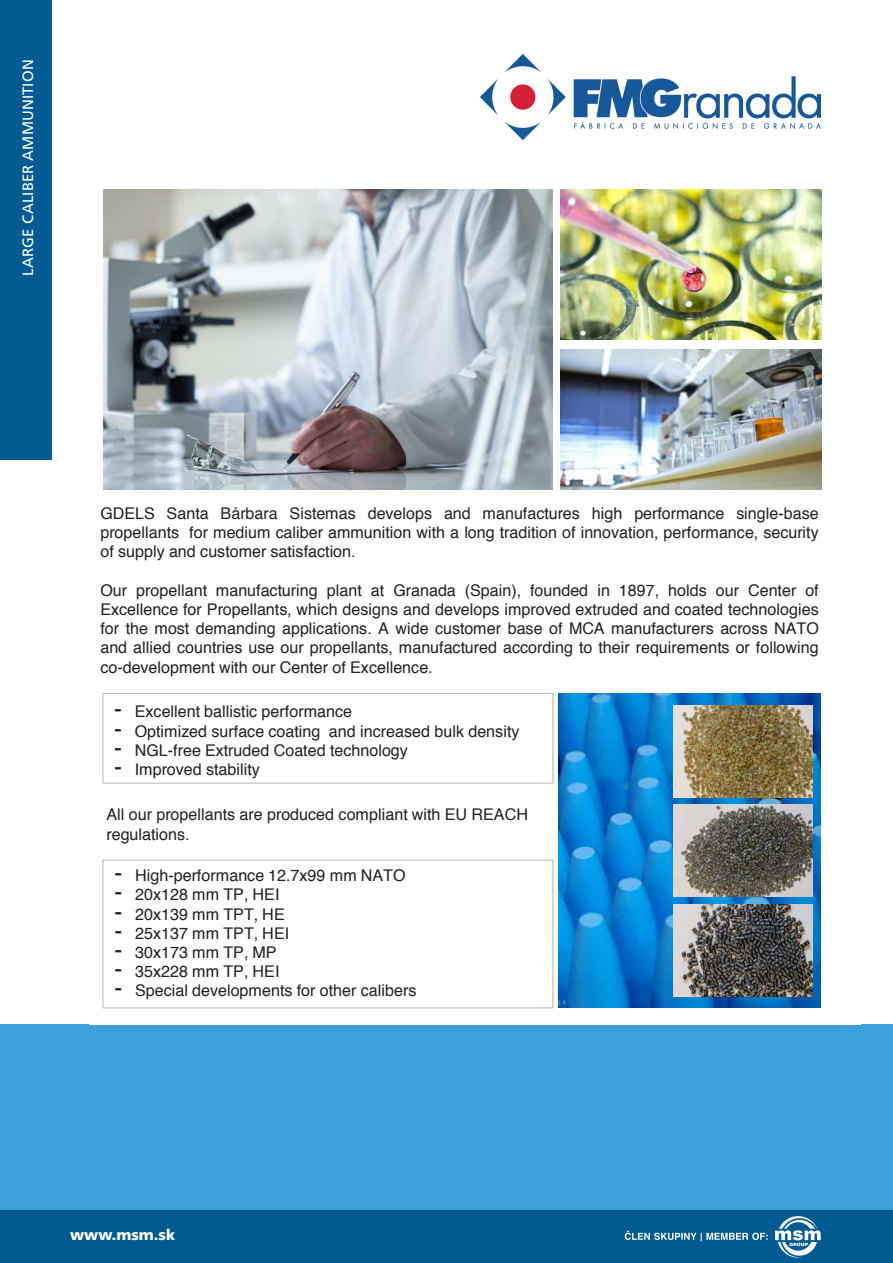
<style>
.page{position:relative;width:893px;height:1263px;background:#fff}
.page>*{position:absolute;margin:0;border:0;box-sizing:border-box;transform-origin:0 0}
.t1{font:16.05px/19.2px "Helvetica";color:#231f20;text-align:justify}
.t2{font:15px "Frutiger LT Com";letter-spacing:.01em;color:#fff}
.t3{font:900 15px "Frutiger LT Com";color:#fff}
.s1{font-size:24px}
</style>
<div class="page">
<div style="left:0;top:0;width:51px;height:459px;background:#015a92"></div>
<div style="left:0;top:1025px;width:893px;height:238px;background:#3ca1d7"></div>
<div style="left:0;top:1210px;width:893px;height:53px;background:#015a92"></div>
<svg style="left:625px;top:1231px;width:143px;height:10px"></svg>
<svg style="left:775px;top:1216px;width:46px;height:42px"></svg>
<img style="left:558px;top:694px;width:263px;height:314px">
<img style="left:674px;top:705px;width:138px;height:92px">
<img style="left:674px;top:805px;width:138px;height:92px">
<img style="left:674px;top:904px;width:138px;height:92px">
<svg style="left:102px;top:693px;width:452px;height:91px"></svg>
<svg style="left:102px;top:860px;width:452px;height:148px"></svg>
<img style="left:561px;top:190px;width:260px;height:149px">
<img style="left:561px;top:349px;width:260px;height:140px">
<img style="left:103px;top:189px;width:450px;height:300px">
<img style="left:481px;top:54px;width:340px;height:85px">
<p class="t2" style="left:19px;top:276px;width:218px;rotate:-90deg">LARGE CALIBER AMMUNITION</p>
<p class="t1" style="left:100px;top:504px;width:720px">GDELS Santa Bárbara Sistemas develops and manufactures high performance single-base propellants for medium caliber ammunition with a long tradition of innovation, performance, security of supply and customer satisfaction.</p>
<p class="t1" style="left:100px;top:581px;width:720px">Our propellant manufacturing plant at Granada (Spain), founded in 1897, holds our Center of Excellence for Propellants, which designs and develops improved extruded and coated technologies for the most demanding applications. A wide customer base of MCA manufacturers across NATO and allied countries use our propellants, manufactured according to their requirements or following co-development with our Center of Excellence.</p>
<p class="t1" style="left:114px;top:703px;width:240px"><span class="s1">-</span> Excellent ballistic performance</p>
<p class="t1" style="left:114px;top:722px;width:407px"><span class="s1">-</span> Optimized surface coating and increased bulk density</p>
<p class="t1" style="left:114px;top:741px;width:295px"><span class="s1">-</span> NGL-free Extruded Coated technology</p>
<p class="t1" style="left:114px;top:760px;width:147px"><span class="s1">-</span> Improved stability</p>
<p class="t1" style="left:106px;top:806px;width:423px">All our propellants are produced compliant with EU REACH regulations.</p>
<p class="t1" style="left:114px;top:866px;width:293px"><span class="s1">-</span> High-performance 12.7x99 mm NATO</p>
<p class="t1" style="left:114px;top:886px;width:167px"><span class="s1">-</span> 20x128 mm TP, HEI</p>
<p class="t1" style="left:114px;top:905px;width:172px"><span class="s1">-</span> 20x139 mm TPT, HE</p>
<p class="t1" style="left:114px;top:924px;width:176px"><span class="s1">-</span> 25x137 mm TPT, HEI</p>
<p class="t1" style="left:114px;top:943px;width:164px"><span class="s1">-</span> 30x173 mm TP, MP</p>
<p class="t1" style="left:114px;top:962px;width:167px"><span class="s1">-</span> 35x228 mm TP, HEI</p>
<p class="t1" style="left:114px;top:982px;width:303px"><span class="s1">-</span> Special developments for other calibers</p>
<p class="t3" style="left:70px;top:1225px;width:106px">www.msm.sk</p>
</div>
